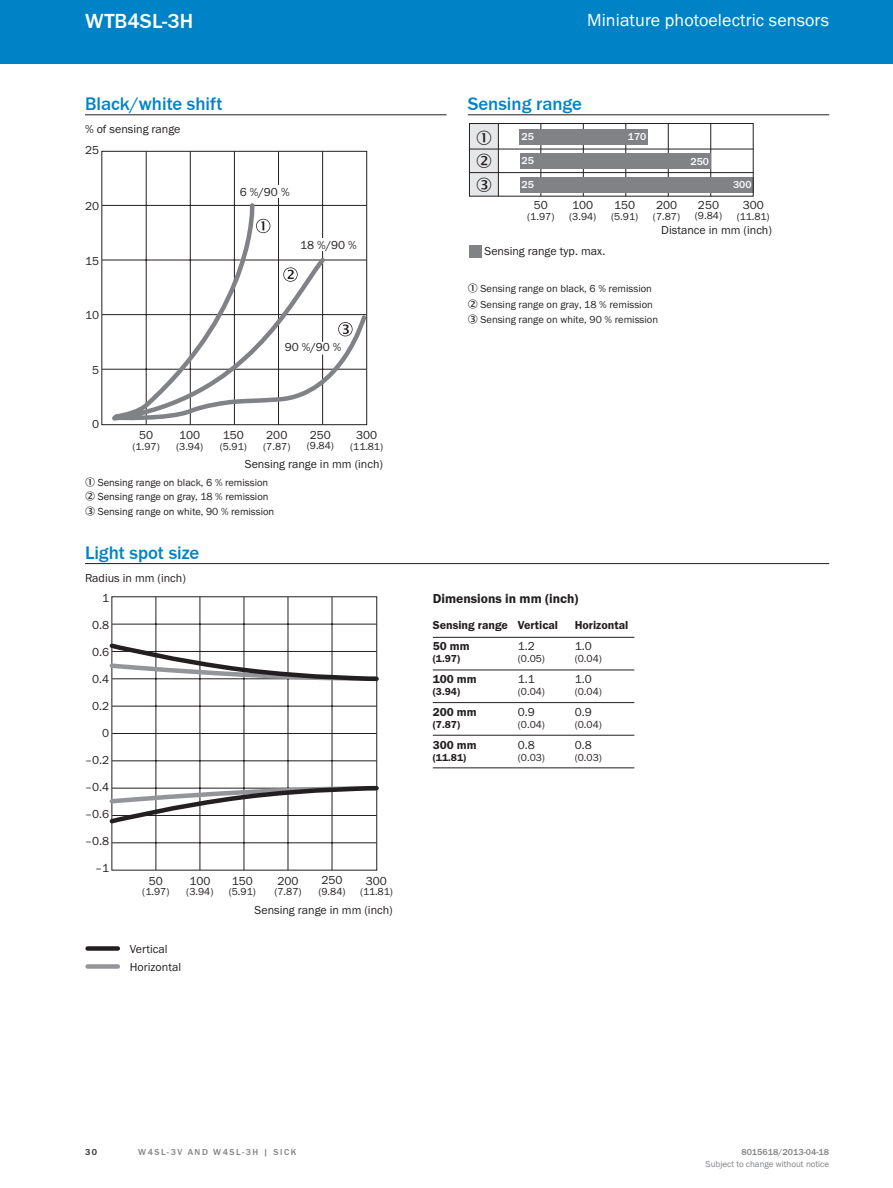
<style>
.page{position:relative;width:893px;height:1188px;background:#fff}
.page>*{position:absolute;margin:0;border:0;box-sizing:border-box;transform-origin:0 0}
.t1{font:500 21px "SICK Franklin";letter-spacing:.005em;color:#fff}
.t2{font:500 18.75px "SICK Franklin";color:#0083c6}
.t3{font:18px "SICK Franklin";letter-spacing:.005em;color:#fff}
.t4{font:700 13.5px "SICK Franklin";color:#231f20}
.t5{font:12px/18px "SICK Franklin";color:#231f20}
.t6{font:700 12px/21px "SICK Franklin";color:#231f20}
.t7{font:10.5px/15.6px "SICK Franklin";color:#231f20}
.t8{font:700 10.5px "SICK Franklin";color:#231f20}
.t9{font:500 10.5px "SICK Franklin";color:#fff}
.t10{font:9px "SICK Franklin";color:#808285}
.t11{font:500 9px "SICK Franklin";letter-spacing:.17em;color:#808285}
.t12{font:500 9px "SICK Franklin";color:#808285}
.t13{font:500 9px "SICK Franklin";color:#231f20}
</style>
<div class="page">
<div style="left:0;top:0;width:893px;height:64px;background:#0083c6"></div>
<hr style="left:85px;top:563px;width:744px;height:1px;background:#231f20">
<hr style="left:85px;top:114px;width:361px;height:1px;background:#231f20">
<hr style="left:146px;top:151px;width:1px;height:274px;background:#231f20">
<hr style="left:190px;top:151px;width:1px;height:274px;background:#231f20">
<hr style="left:234px;top:151px;width:1px;height:274px;background:#231f20">
<hr style="left:278px;top:151px;width:1px;height:274px;background:#231f20">
<hr style="left:322px;top:151px;width:1px;height:274px;background:#231f20">
<hr style="left:102px;top:369px;width:264px;height:1px;background:#231f20">
<hr style="left:102px;top:314px;width:264px;height:1px;background:#231f20">
<hr style="left:102px;top:260px;width:264px;height:1px;background:#231f20">
<hr style="left:102px;top:205px;width:264px;height:1px;background:#231f20">
<div style="left:240px;top:186px;width:55px;height:12px;background:#fff"></div>
<svg style="left:109px;top:201px;width:259px;height:223px"></svg>
<hr style="left:468px;top:114px;width:361px;height:1px;background:#231f20">
<hr style="left:625px;top:123px;width:1px;height:73px;background:#231f20">
<hr style="left:668px;top:123px;width:1px;height:73px;background:#231f20">
<hr style="left:710px;top:123px;width:1px;height:73px;background:#231f20">
<hr style="left:541px;top:124px;width:1px;height:72px;background:#231f20">
<hr style="left:583px;top:124px;width:1px;height:72px;background:#231f20">
<div style="left:469px;top:124px;width:29px;height:72px;background:#e6e7e9"></div>
<hr style="left:498px;top:123px;width:1px;height:73px;background:#231f20">
<hr style="left:469px;top:149px;width:284px;height:1px;background:#231f20">
<hr style="left:469px;top:172px;width:284px;height:1px;background:#231f20">
<div style="left:469px;top:245px;width:12px;height:13px;background:#808285"></div>
<div style="left:520px;top:129px;width:128px;height:15px;background:#808285"></div>
<div style="left:520px;top:177px;width:233px;height:15px;background:#808285"></div>
<div style="left:520px;top:153px;width:191px;height:16px;background:#808285"></div>
<div style="left:469px;top:123px;width:284px;height:73px;border:1px solid #231f20"></div>
<hr style="left:156px;top:597px;width:1px;height:273px;background:#231f20">
<hr style="left:200px;top:597px;width:1px;height:273px;background:#231f20">
<hr style="left:244px;top:597px;width:1px;height:273px;background:#231f20">
<hr style="left:288px;top:597px;width:1px;height:273px;background:#231f20">
<hr style="left:332px;top:597px;width:1px;height:273px;background:#231f20">
<hr style="left:112px;top:843px;width:264px;height:1px;background:#231f20">
<hr style="left:112px;top:733px;width:264px;height:1px;background:#231f20">
<hr style="left:112px;top:761px;width:264px;height:1px;background:#231f20">
<hr style="left:112px;top:706px;width:264px;height:1px;background:#231f20">
<hr style="left:112px;top:624px;width:264px;height:1px;background:#231f20">
<div style="left:88px;top:946px;width:30px;height:5px;background:#231f20"></div>
<div style="left:88px;top:964px;width:30px;height:5px;background:#939598"></div>
<hr style="left:433px;top:637px;width:201px;height:1px;background:#231f20">
<hr style="left:433px;top:670px;width:201px;height:1px;background:#231f20">
<hr style="left:433px;top:702px;width:201px;height:1px;background:#231f20">
<hr style="left:433px;top:735px;width:201px;height:1px;background:#231f20">
<hr style="left:433px;top:767px;width:201px;height:1px;background:#231f20">
<svg style="left:109px;top:641px;width:270px;height:43px"></svg>
<svg style="left:109px;top:783px;width:270px;height:43px"></svg>
<h1 class="t1" style="left:85px;top:8px;width:110px">WTB4SL-3H</h1>
<h2 class="t2" style="left:85px;top:92px;width:139px">Black/white shift</h2>
<p class="t5" style="left:85px;top:141px;width:16px">25</p>
<p class="t5" style="left:85px;top:120px;width:97px">% of sensing range</p>
<p class="t5" style="left:85px;top:197px;width:16px">20</p>
<p class="t5" style="left:85px;top:252px;width:16px">15</p>
<p class="t5" style="left:240px;top:183px;width:51px">6 %/90 %</p>
<p class="t5" style="left:300px;top:236px;width:58px">18 %/90 %</p>
<p class="t5" style="left:85px;top:306px;width:16px">10</p>
<p class="t5" style="left:92px;top:361px;width:9px">5</p>
<p class="t5" style="left:285px;top:339px;width:58px">90 %/90 %</p>
<p class="t5" style="left:92px;top:416px;width:9px">0</p>
<p class="t5" style="left:139px;top:426px;width:16px">50</p>
<p class="t7" style="left:133px;top:439px;width:29px">(1.97)</p>
<p class="t5" style="left:179px;top:426px;width:23px">100</p>
<p class="t7" style="left:176px;top:439px;width:29px">(3.94)</p>
<p class="t5" style="left:223px;top:426px;width:23px">150</p>
<p class="t7" style="left:220px;top:439px;width:29px">(5.91)</p>
<p class="t5" style="left:266px;top:426px;width:23px">200</p>
<p class="t7" style="left:263px;top:439px;width:29px">(7.87)</p>
<p class="t5" style="left:310px;top:426px;width:23px">250</p>
<p class="t7" style="left:307px;top:438px;width:29px">(9.84)</p>
<p class="t5" style="left:356px;top:426px;width:23px">300</p>
<p class="t7" style="left:350px;top:439px;width:34px">(11.81)</p>
<p class="t5" style="left:245px;top:455px;width:140px">Sensing range in mm (inch)</p>
<p class="t7" style="left:98px;top:475px;width:172px;line-height:14.7px">Sensing range on black, 6 % remission<br>Sensing range on gray, 18 % remission</p>
<p class="t7" style="left:85px;top:504px;width:191px">✓ Sensing range on white, 90 % remission</p>
<h2 class="t2" style="left:85px;top:541px;width:116px">Light spot size</h2>
<p class="t5" style="left:85px;top:569px;width:102px">Radius in mm (inch)</p>
<p class="t5" style="left:102px;top:589px;width:9px">1</p>
<p class="t5" style="left:92px;top:616px;width:19px">0.8</p>
<p class="t5" style="left:92px;top:643px;width:19px">0.6</p>
<p class="t5" style="left:92px;top:670px;width:19px">0.4</p>
<p class="t5" style="left:92px;top:697px;width:19px">0.2</p>
<p class="t5" style="left:102px;top:724px;width:9px">0</p>
<p class="t5" style="left:85px;top:751px;width:26px">–0.2</p>
<p class="t5" style="left:85px;top:778px;width:26px">–0.4</p>
<p class="t5" style="left:85px;top:805px;width:26px">–0.6</p>
<p class="t5" style="left:85px;top:832px;width:26px">–0.8</p>
<p class="t5" style="left:95px;top:859px;width:16px">–1</p>
<p class="t5" style="left:149px;top:872px;width:16px">50</p>
<p class="t7" style="left:142px;top:884px;width:29px">(1.97)</p>
<p class="t5" style="left:189px;top:872px;width:23px">100</p>
<p class="t7" style="left:186px;top:884px;width:29px">(3.94)</p>
<p class="t5" style="left:130px;top:940px;width:53px">Vertical<br>Horizontal</p>
<p class="t5" style="left:232px;top:872px;width:23px">150</p>
<p class="t7" style="left:229px;top:884px;width:29px">(5.91)</p>
<p class="t5" style="left:277px;top:872px;width:23px">200</p>
<p class="t7" style="left:274px;top:884px;width:29px">(7.87)</p>
<p class="t5" style="left:321px;top:871px;width:23px">250</p>
<p class="t7" style="left:318px;top:884px;width:29px">(9.84)</p>
<p class="t5" style="left:366px;top:872px;width:23px">300</p>
<p class="t7" style="left:360px;top:884px;width:34px">(11.81)</p>
<p class="t5" style="left:255px;top:901px;width:140px">Sensing range in mm (inch)</p>
<h3 class="t3" style="left:587px;top:9px;width:244px">Miniature photoelectric sensors</h3>
<h2 class="t2" style="left:468px;top:92px;width:116px">Sensing range</h2>
<p class="t9" style="left:522px;top:130px;width:14px">25</p>
<p class="t9" style="left:628px;top:130px;width:20px">170</p>
<p class="t9" style="left:522px;top:154px;width:14px">25</p>
<p class="t9" style="left:691px;top:155px;width:20px">250</p>
<p class="t9" style="left:503px;top:178px;width:32px">4 25</p>
<p class="t9" style="left:733px;top:178px;width:20px">300</p>
<p class="t5" style="left:534px;top:196px;width:16px">50</p>
<p class="t7" style="left:527px;top:209px;width:29px">(1.97)</p>
<p class="t5" style="left:572px;top:196px;width:23px">100</p>
<p class="t7" style="left:569px;top:209px;width:29px">(3.94)</p>
<p class="t5" style="left:614px;top:196px;width:23px">150</p>
<p class="t7" style="left:611px;top:209px;width:29px">(5.91)</p>
<p class="t5" style="left:656px;top:196px;width:23px">200</p>
<p class="t7" style="left:653px;top:209px;width:29px">(7.87)</p>
<p class="t5" style="left:698px;top:196px;width:23px">250</p>
<p class="t7" style="left:695px;top:208px;width:29px">(9.84)</p>
<p class="t5" style="left:743px;top:196px;width:23px">300</p>
<p class="t7" style="left:737px;top:209px;width:34px">(11.81)</p>
<p class="t5" style="left:661px;top:221px;width:112px">Distance in mm (inch)</p>
<p class="t5" style="left:484px;top:242px;width:123px">Sensing range typ. max.</p>
<p class="t7" style="left:480px;top:281px;width:179px">Sensing range on black, 6 % remission<br>Sensing range on gray, 18 % remission<br>Sensing range on white, 90 % remission</p>
<p class="t4" style="left:433px;top:590px;width:147px">Dimensions in mm (inch)</p>
<p class="t6" style="left:518px;top:615px;width:42px">Vertical</p>
<p class="t5" style="left:518px;top:637px;width:19px">1.2</p>
<p class="t7" style="left:518px;top:651px;width:29px">(0.05)</p>
<p class="t5" style="left:518px;top:670px;width:19px">1.1</p>
<p class="t7" style="left:518px;top:684px;width:29px">(0.04)</p>
<p class="t5" style="left:518px;top:703px;width:19px">0.9</p>
<p class="t7" style="left:518px;top:717px;width:29px">(0.04)</p>
<p class="t5" style="left:518px;top:736px;width:19px">0.8</p>
<p class="t7" style="left:518px;top:750px;width:29px">(0.03)</p>
<p class="t6" style="left:433px;top:615px;width:77px">Sensing range<br>50 mm</p>
<p class="t8" style="left:433px;top:652px;width:29px">(1.97)</p>
<p class="t6" style="left:433px;top:669px;width:45px">100 mm</p>
<p class="t8" style="left:433px;top:685px;width:29px">(3.94)</p>
<p class="t6" style="left:433px;top:702px;width:45px">200 mm</p>
<p class="t8" style="left:433px;top:718px;width:29px">(7.87)</p>
<p class="t6" style="left:433px;top:735px;width:45px">300 mm</p>
<p class="t8" style="left:433px;top:751px;width:35px">(11.81)</p>
<p class="t6" style="left:575px;top:615px;width:55px">Horizontal</p>
<p class="t5" style="left:575px;top:637px;width:19px">1.0</p>
<p class="t7" style="left:575px;top:651px;width:29px">(0.04)</p>
<p class="t5" style="left:575px;top:670px;width:19px">1.0</p>
<p class="t7" style="left:575px;top:684px;width:29px">(0.04)</p>
<p class="t5" style="left:575px;top:703px;width:19px">0.9</p>
<p class="t7" style="left:575px;top:717px;width:29px">(0.04)</p>
<p class="t5" style="left:575px;top:736px;width:19px">0.8</p>
<p class="t7" style="left:575px;top:750px;width:29px">(0.03)</p>
<p class="t13" style="left:85px;top:1146px;width:14px">30</p>
<p class="t11" style="left:138px;top:1146px;width:160px">W4SL-3V and W4SL-3H | SIC K</p>
<p class="t12" style="left:741px;top:1146px;width:89px">8015618/2013-04-18</p>
<p class="t10" style="left:706px;top:1159px;width:125px">Subject to change without notice</p>
</div>
